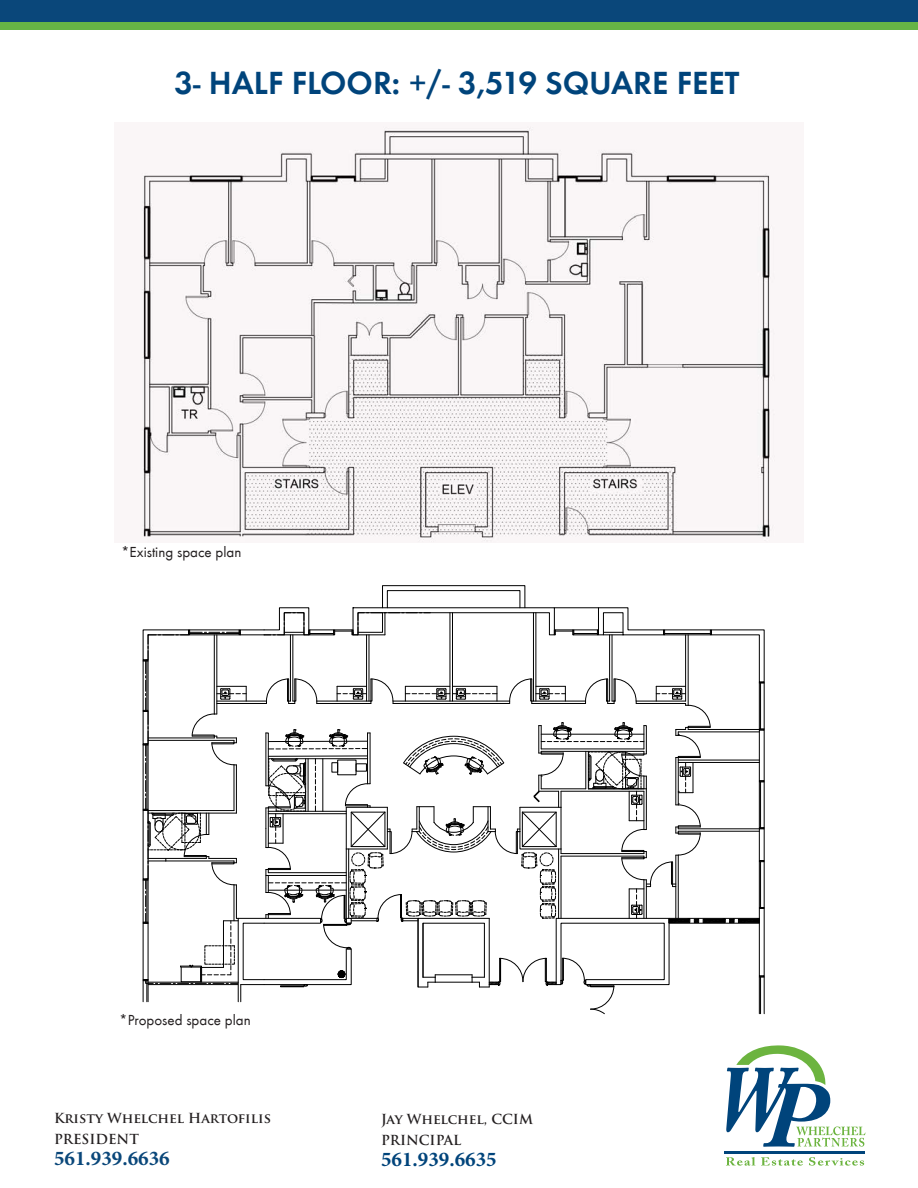
<style>
.page{position:relative;width:918px;height:1188px;background:#fff}
.page>*{position:absolute;margin:0;border:0;box-sizing:border-box;transform-origin:0 0}
.t1{font:600 33px "Futura T";color:#00447b}
.t2{font:700 21px "Minion Pro";color:#0a477a}
.t3{font:700 21px "Minion Pro";color:#00447b}
.t4{font:15px "Futura T";color:#231f20}
.t5{font:700 13.5px "Trajan Pro";color:#231f20}
</style>
<div class="page">
<svg style="left:726px;top:1157px;width:29px;height:9px"></svg>
<svg style="left:761px;top:1157px;width:42px;height:9px"></svg>
<svg style="left:809px;top:1157px;width:55px;height:9px"></svg>
<svg style="left:726px;top:1045px;width:140px;height:102px"></svg>
<hr style="left:725px;top:1151px;width:140px;height:2px;background:#00447b">
<img style="left:141px;top:126px;width:634px;height:416px">
<div style="left:387px;top:590px;width:133px;height:18px;border:1px solid #000"></div>
<div style="left:382px;top:585px;width:143px;height:23px;border:1px solid #000"></div>
<svg style="left:142px;top:607px;width:623px;height:408px"></svg>
<div style="left:0;top:8px;width:918px;height:21px;background:#67b445"></div>
<div style="left:0;top:0;width:918px;height:21px;background:#0a477a"></div>
<p class="t1" style="left:175px;top:64px;width:566px">3- HALF FLOOR: +/- 3,519 SQUARE FEET</p>
<p class="t4" style="left:121px;top:543px;width:122px">*Existing space plan</p>
<p class="t4" style="left:119px;top:1011px;width:133px">*Proposed space plan</p>
<p class="t5" style="left:54px;top:1110px;width:218px">Kristy Whelchel Hartofilis</p>
<p class="t5" style="left:54px;top:1131px;width:86px">PRESIDENT</p>
<p class="t2" style="left:54px;top:1144px;width:117px">561.939.6636</p>
<p class="t5" style="left:381px;top:1110px;width:154px">Jay Whelchel, CCIM</p>
<p class="t5" style="left:381px;top:1131px;width:82px">PRINCIPAL</p>
<p class="t3" style="left:381px;top:1144px;width:117px">561.939.6635</p>
</div>
